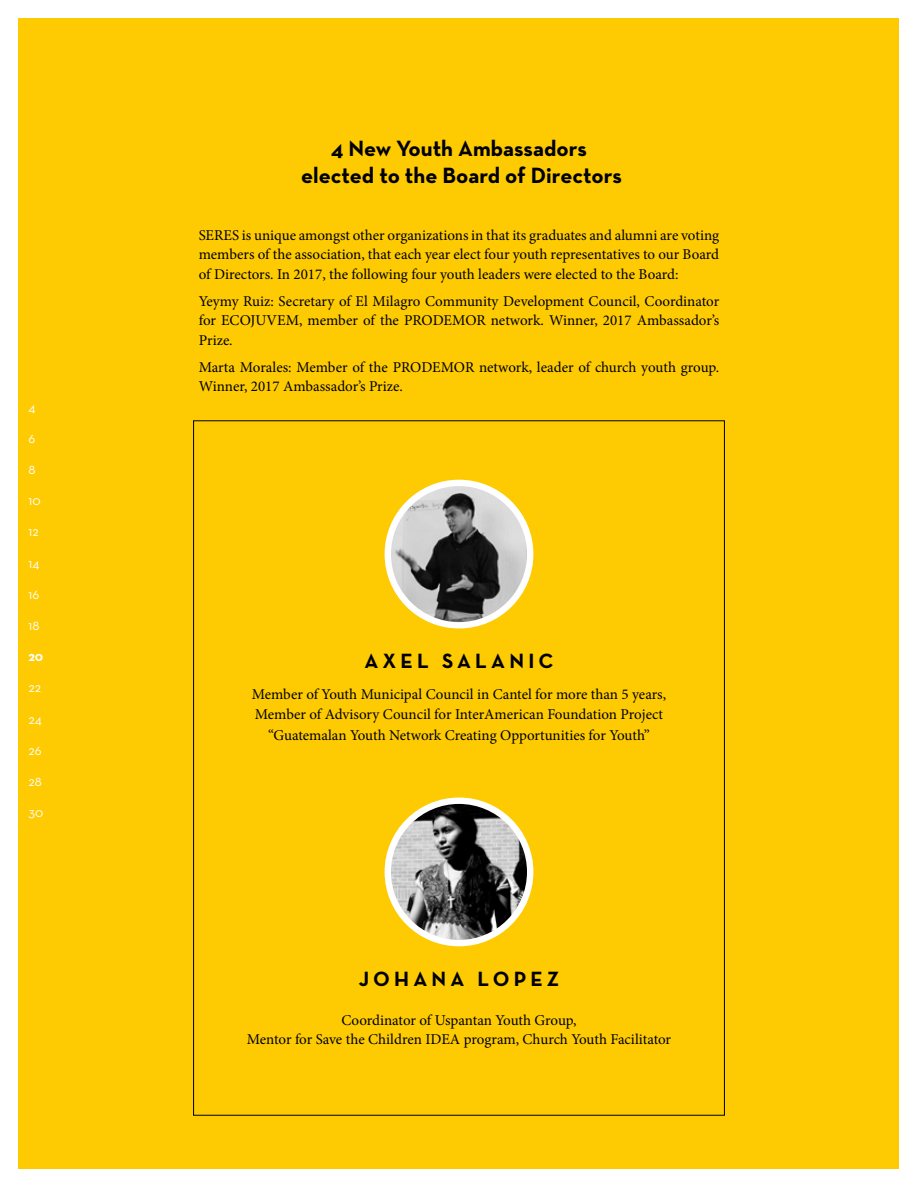
<style>
.page{position:relative;width:918px;height:1188px;background:#fff}
.page>*{position:absolute;margin:0;border:0;box-sizing:border-box;transform-origin:0 0}
.t1{font:700 22.5px/27px "Neutra Text";color:#000;text-align:center}
.t2{font:700 21px "Neutra Text";letter-spacing:.2em;color:#000}
.t3{font:15px/19.5px "Minion Pro";letter-spacing:-.005em;color:#000;text-align:justify}
.t4{font:13.5px "Neutra Text";color:#fff}
.t5{font:700 13.5px "Neutra Text";color:#fff}
</style>
<div class="page">
<div style="left:19px;top:19px;width:880px;height:1150px;background:#fecb02"></div>
<img style="left:387px;top:482px;width:144px;height:144px;border-radius:72px">
<img style="left:387px;top:800px;width:144px;height:144px;border-radius:72px">
<div style="left:385px;top:480px;width:148px;height:148px;border:6px solid #fff;border-radius:50%"></div>
<div style="left:385px;top:798px;width:148px;height:148px;border:6px solid #fff;border-radius:50%"></div>
<p class="t4" style="left:28px;top:399px;width:9px">4</p>
<p class="t4" style="left:28px;top:430px;width:8px">6</p>
<p class="t4" style="left:28px;top:461px;width:9px">8</p>
<p class="t4" style="left:28px;top:492px;width:14px">10</p>
<p class="t4" style="left:28px;top:524px;width:12px">12</p>
<p class="t4" style="left:28px;top:555px;width:12px">14</p>
<p class="t4" style="left:28px;top:586px;width:12px">16</p>
<p class="t4" style="left:28px;top:617px;width:12px">18</p>
<p class="t5" style="left:28px;top:648px;width:16px">20</p>
<p class="t4" style="left:28px;top:680px;width:14px">22</p>
<p class="t4" style="left:28px;top:711px;width:15px">24</p>
<p class="t4" style="left:28px;top:742px;width:15px">26</p>
<p class="t4" style="left:28px;top:773px;width:15px">28</p>
<p class="t4" style="left:28px;top:804px;width:16px">30</p>
<h1 class="t1" style="left:301px;top:134px;width:322px">4 New Youth Ambassadors elected to the Board of Directors</h1>
<p class="t3" style="left:199px;top:225px;width:522px">SERES is unique amongst other organizations in that its graduates and alumni are voting members of the association, that each year elect four youth representatives to our Board of Directors. In 2017, the following four youth leaders were elected to the Board:</p>
<p class="t3" style="left:199px;top:291px;width:522px">Yeymy Ruiz: Secretary of El Milagro Community Development Council, Coordinator for ECOJUVEM, member of the PRODEMOR network. Winner, 2017 Ambassador’s Prize.</p>
<p class="t3" style="left:199px;top:357px;width:522px">Marta Morales: Member of the PRODEMOR network, leader of church youth group.<br>Winner, 2017 Ambassador’s Prize.</p>
<h2 class="t2" style="left:364px;top:648px;width:186px">Axe l Salanic</h2>
<p class="t3" style="left:252px;top:685px;width:416px">Member of Youth Municipal Council in Cantel for more than 5 years,<br>Member of Advisory Council for InterAmerican Foundation Project</p>
<p class="t3" style="left:268px;top:726px;width:383px">“Guatemalan Youth Network Creating Opportunities for Youth”</p>
<h2 class="t2" style="left:359px;top:966px;width:202px">johana lope z</h2>
<p class="t3" style="left:247px;top:1010px;width:426px;text-align:center">Coordinator of Uspantan Youth Group,<br>Mentor for Save the Children IDEA program, Church Youth Facilitator</p>
</div>
